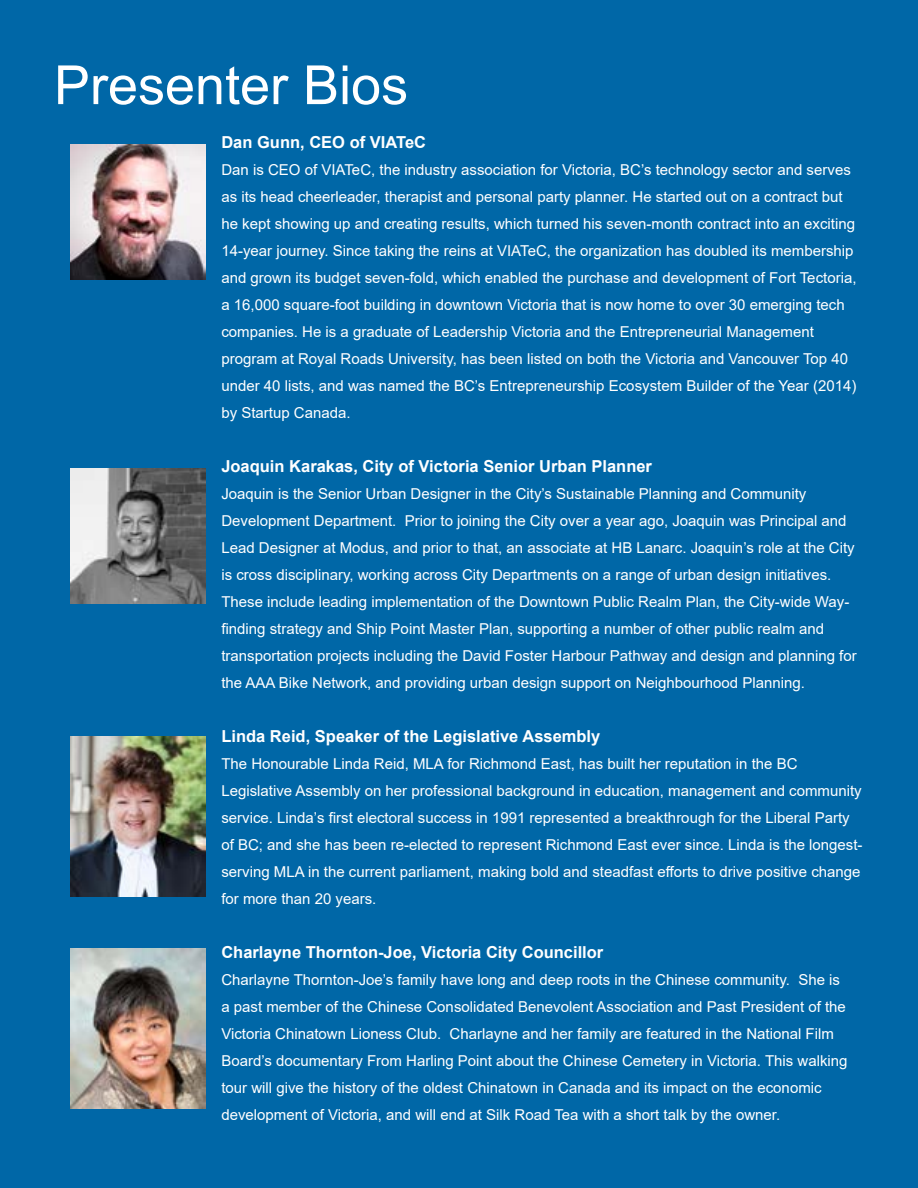
<style>
.page{position:relative;width:918px;height:1188px;background:#0067a7}
.page>*{position:absolute;margin:0;border:0;box-sizing:border-box;transform-origin:0 0}
.t1{font:54px "Arial";color:#fff}
.t2{font:700 16.5px "Arial";color:#fff}
.t3{font:15px/27px "Arial";color:#fff}
</style>
<div class="page">
<img style="left:70px;top:145px;width:135px;height:135px">
<img style="left:70px;top:469px;width:135px;height:135px">
<img style="left:70px;top:948px;width:135px;height:160px">
<img style="left:70px;top:737px;width:135px;height:159px">
<h1 class="t1" style="left:54px;top:48px;width:356px">Presenter Bios</h1>
<p class="t2" style="left:221px;top:131px;width:206px">Dan Gunn, CEO of VIATeC</p>
<p class="t3" style="left:221px;top:156px;width:637px">Dan is CEO of VIATeC, the industry association for Victoria, BC’s technology sector and serves as its head cheerleader, therapist and personal party planner. He started out on a contract but he kept showing up and creating results, which turned his seven-month contract into an exciting 14-year journey. Since taking the reins at VIATeC, the organization has doubled its membership and grown its budget seven-fold, which enabled the purchase and development of Fort Tectoria, a 16,000 square-foot building in downtown Victoria that is now home to over 30 emerging tech companies. He is a graduate of Leadership Victoria and the Entrepreneurial Management program at Royal Roads University, has been listed on both the Victoria and Vancouver Top 40 under 40 lists, and was named the BC’s Entrepreneurship Ecosystem Builder of the Year (2014) by Startup Canada.</p>
<p class="t2" style="left:221px;top:455px;width:432px">Joaquin Karakas, City of Victoria Senior Urban Planner</p>
<p class="t3" style="left:221px;top:480px;width:637px">Joaquin is the Senior Urban Designer in the City’s Sustainable Planning and Community Development Department. Prior to joining the City over a year ago, Joaquin was Principal and Lead Designer at Modus, and prior to that, an associate at HB Lanarc. Joaquin’s role at the City is cross disciplinary, working across City Departments on a range of urban design initiatives.<br>These include leading implementation of the Downtown Public Realm Plan, the City-wide Way&shy;finding strategy and Ship Point Master Plan, supporting a number of other public realm and transportation projects including the David Foster Harbour Pathway and design and planning for the AAA Bike Network, and providing urban design support on Neighbourhood Planning.</p>
<p class="t2" style="left:221px;top:725px;width:380px">Linda Reid, Speaker of the Legislative Assembly</p>
<p class="t3" style="left:221px;top:750px;width:643px">The Honourable Linda Reid, MLA for Richmond East, has built her reputation in the BC Legislative Assembly on her professional background in education, management and community service. Linda’s first electoral success in 1991 represented a breakthrough for the Liberal Party of BC; and she has been re-elected to represent Richmond East ever since. Linda is the longest&shy;serving MLA in the current parliament, making bold and steadfast efforts to drive positive change for more than 20 years.</p>
<p class="t2" style="left:221px;top:941px;width:384px">Charlayne Thornton-Joe, Victoria City Councillor</p>
<p class="t3" style="left:221px;top:966px;width:628px">Charlayne Thornton-Joe’s family have long and deep roots in the Chinese community. She is a past member of the Chinese Consolidated Benevolent Association and Past President of the Victoria Chinatown Lioness Club. Charlayne and her family are featured in the National Film Board’s documentary From Harling Point about the Chinese Cemetery in Victoria. This walking tour will give the history of the oldest Chinatown in Canada and its impact on the economic development of Victoria, and will end at Silk Road Tea with a short talk by the owner.</p>
</div>
